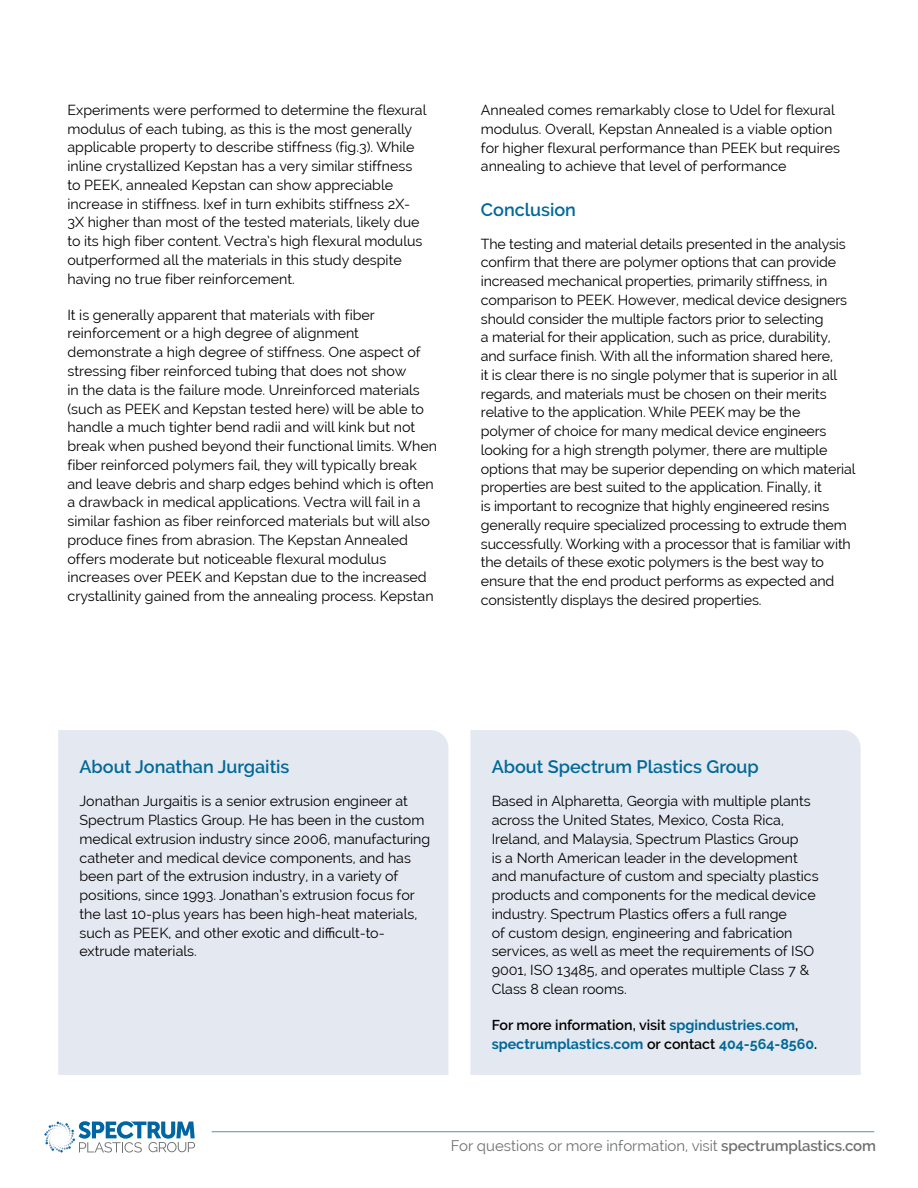
<style>
.page{position:relative;width:918px;height:1188px;background:#fff}
.page>*{position:absolute;margin:0;border:0;box-sizing:border-box;transform-origin:0 0}
.t1{font:600 18px "Raleway";color:#006998}
.t2{font:15px "Raleway";color:#707272}
.t3{font:14.25px/18.8px "Raleway";color:#000}
.t4{font:700 14.25px/18.8px "Raleway";color:#006998}
.s1{font-weight:600;color:#000}
.s2{font-weight:600}
</style>
<div class="page">
<hr style="left:212px;top:1131px;width:662px;height:1px;background:#5e8ab5">
<svg style="left:44px;top:1121px;width:151px;height:32px"></svg>
<div style="left:470px;top:730px;width:391px;height:345px;background:#e4e8f0"></div>
<div style="left:58px;top:730px;width:390px;height:345px;background:#e4e8f0"></div>
<p class="t3" style="left:68px;top:101px;width:361px">Experiments were performed to determine the flexural modulus of each tubing, as this is the most generally applicable property to describe stiffness (fig.3). While inline crystallized Kepstan has a very similar stiffness to PEEK, annealed Kepstan can show appreciable increase in stiffness. Ixef in turn exhibits stiffness 2X-3X higher than most of the tested materials, likely due to its high fiber content. Vectra’s high flexural modulus outperformed all the materials in this study despite having no true fiber reinforcement.</p>
<p class="t3" style="left:68px;top:305px;width:371px">It is generally apparent that materials with fiber reinforcement or a high degree of alignment demonstrate a high degree of stiffness. One aspect of stressing fiber reinforced tubing that does not show<br>in the data is the failure mode. Unreinforced materials (such as PEEK and Kepstan tested here) will be able to handle a much tighter bend radii and will kink but not break when pushed beyond their functional limits. When fiber reinforced polymers fail, they will typically break and leave debris and sharp edges behind which is often a drawback in medical applications. Vectra will fail in a similar fashion as fiber reinforced materials but will also produce fines from abrasion. The Kepstan Annealed offers moderate but noticeable flexural modulus increases over PEEK and Kepstan due to the increased crystallinity gained from the annealing process. Kepstan</p>
<p class="t3" style="left:481px;top:101px;width:361px">Annealed comes remarkably close to Udel for flexural modulus. Overall, Kepstan Annealed is a viable option for higher flexural performance than PEEK but requires annealing to achieve that level of performance</p>
<p class="t1" style="left:481px;top:199px;width:97px">Conclusion</p>
<p class="t3" style="left:481px;top:234px;width:376px">The testing and material details presented in the analysis confirm that there are polymer options that can provide increased mechanical properties, primarily stiffness, in comparison to PEEK. However, medical device designers should consider the multiple factors prior to selecting<br>a material for their application, such as price, durability, and surface finish. With all the information shared here,<br>it is clear there is no single polymer that is superior in all regards, and materials must be chosen on their merits relative to the application. While PEEK may be the polymer of choice for many medical device engineers looking for a high strength polymer, there are multiple options that may be superior depending on which material properties are best suited to the application. Finally, it<br>is important to recognize that highly engineered resins generally require specialized processing to extrude them successfully. Working with a processor that is familiar with the details of these exotic polymers is the best way to ensure that the end product performs as expected and consistently displays the desired properties.</p>
<p class="t1" style="left:80px;top:757px;width:212px">About Jonathan Jurgaitis</p>
<p class="t3" style="left:80px;top:792px;width:352px">Jonathan Jurgaitis is a senior extrusion engineer at Spectrum Plastics Group. He has been in the custom medical extrusion industry since 2006, manufacturing catheter and medical device components, and has been part of the extrusion industry, in a variety of positions, since 1993. Jonathan’s extrusion focus for the last 10-plus years has been high-heat materials, such as PEEK, and other exotic and difficult-to&shy;extrude materials.</p>
<p class="t1" style="left:492px;top:757px;width:269px">About Spectrum Plastics Group</p>
<p class="t3" style="left:492px;top:792px;width:329px">Based in Alpharetta, Georgia with multiple plants across the United States, Mexico, Costa Rica, Ireland, and Malaysia, Spectrum Plastics Group<br>is a North American leader in the development and manufacture of custom and specialty plastics products and components for the medical device industry. Spectrum Plastics offers a full range<br>of custom design, engineering and fabrication services, as well as meet the requirements of ISO 9001, ISO 13485, and operates multiple Class 7 &amp; Class 8 clean rooms.</p>
<p class="t4" style="left:492px;top:1015px;width:327px"><span class="s1">For more information, visit</span> spgindustries.com<span class="s1">, </span>spectrumplastics.com <span class="s1">or contact</span> 404-564-8560<span class="s1">.</span></p>
<p class="t2" style="left:451px;top:1137px;width:427px">For questions or more information, visit <span class="s2">spectrumplastics.com</span></p>
</div>
